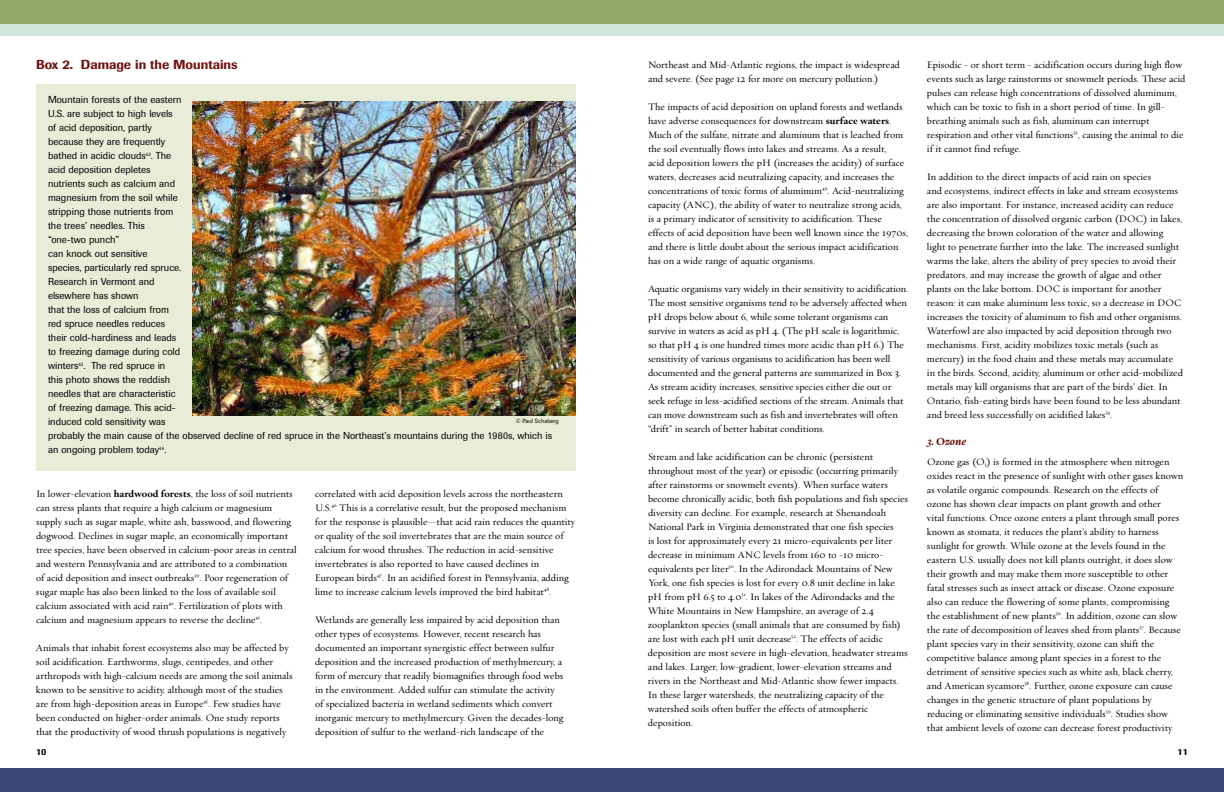
<style>
.page{position:relative;width:1224px;height:792px;background:#fff}
.page>*{position:absolute;margin:0;border:0;box-sizing:border-box;transform-origin:0 0}
.t1{font:500 13px "Imago";color:#701511}
.t2{font:italic 700 12px "Oakleaf";color:#701511}
.t3{font:10px/14px "Oakleaf";color:#000}
.t4{font:10px/14px "Imago";color:#000}
.t5{font:500 9px "Imago";color:#000}
.t6{font:6px "Imago";color:#000}
.s1{font-weight:700}
</style>
<div class="page">
<div style="left:612px;top:768px;width:612px;height:24px;background:#3c4676"></div>
<div style="left:612px;top:0;width:612px;height:24px;background:#92ab68"></div>
<div style="left:612px;top:24px;width:612px;height:12px;background:#d2e7dc"></div>
<div style="left:0;top:0;width:612px;height:24px;background:#92ab68"></div>
<div style="left:0;top:768px;width:612px;height:24px;background:#3c4676"></div>
<div style="left:0;top:24px;width:612px;height:12px;background:#d2e7dc"></div>
<div style="left:36px;top:84px;width:540px;height:387px;background:#e8edd7"></div>
<img style="left:193px;top:102px;width:383px;height:313px">
<h1 class="t1" style="left:36px;top:60px;width:203px">Box 2. Damage in the Mountains</h1>
<p class="t4" style="left:48px;top:93px;width:506px">Mountain forests of the eastern<br>U.S. are subject to high levels<br>of acid deposition, partly<br>because they are frequently<br>bathed in acidic clouds<sup>42</sup>. The<br>acid deposition depletes<br>nutrients such as calcium and<br>magnesium from the soil while<br>stripping those nutrients from<br>the trees’ needles. This<br>“one-two punch”<br>can knock out sensitive<br>species, particularly red spruce.<br>Research in Vermont and<br>elsewhere has shown<br>that the loss of calcium from<br>red spruce needles reduces<br>their cold-hardiness and leads<br>to freezing damage during cold<br>winters<sup>43</sup>. The red spruce in<br>this photo shows the reddish<br>needles that are characteristic<br>of freezing damage. This acid-<br>induced cold sensitivity was<br>probably the main cause of the observed decline of red spruce in the Northeast’s mountains during the 1980s, which is an ongoing problem today<sup>44</sup>.</p>
<p class="t6" style="left:516px;top:419px;width:45px">© Paul Schaberg</p>
<p class="t3" style="left:36px;top:487px;width:262px">In lower-elevation <span class="s1">hardwood forests</span>, the loss of soil nutrients can stress plants that require a high calcium or magnesium supply such as sugar maple, white ash, basswood, and flowering dogwood. Declines in sugar maple, an economically important tree species, have been observed in calcium-poor areas in central and western Pennsylvania and are attributed to a combination of acid deposition and insect outbreaks<sup>39</sup>. Poor regeneration of sugar maple has also been linked to the loss of available soil calcium associated with acid rain<sup>40</sup>. Fertilization of plots with calcium and magnesium appears to reverse the decline<sup>41</sup>.</p>
<p class="t3" style="left:36px;top:641px;width:258px">Animals that inhabit forest ecosystems also may be affected by soil acidification. Earthworms, slugs, centipedes, and other arthropods with high-calcium needs are among the soil animals known to be sensitive to acidity, although most of the studies are from high-deposition areas in Europe<sup>45</sup>. Few studies have been conducted on higher-order animals. One study reports that the productivity of wood thrush populations is negatively</p>
<p class="t5" style="left:36px;top:749px;width:12px">10</p>
<p class="t3" style="left:315px;top:487px;width:262px">correlated with acid deposition levels across the northeastern U.S.<sup>46</sup> This is a correlative result, but the proposed mechanism for the response is plausible—that acid rain reduces the quantity or quality of the soil invertebrates that are the main source of calcium for wood thrushes. The reduction in acid-sensitive invertebrates is also reported to have caused declines in European birds<sup>47</sup>. In an acidified forest in Pennsylvania, adding lime to increase calcium levels improved the bird habitat<sup>48</sup>.</p>
<p class="t3" style="left:315px;top:613px;width:250px">Wetlands are generally less impaired by acid deposition than other types of ecosystems. However, recent research has documented an important synergistic effect between sulfur deposition and the increased production of methylmercury, a form of mercury that readily biomagnifies through food webs in the environment. Added sulfur can stimulate the activity of specialized bacteria in wetland sediments which convert inorganic mercury to methylmercury. Given the decades-long deposition of sulfur to the wetland-rich landscape of the</p>
<p class="t3" style="left:648px;top:58px;width:253px">Northeast and Mid-Atlantic regions, the impact is widespread and severe. (See page 12 for more on mercury pollution.)</p>
<p class="t3" style="left:648px;top:100px;width:262px">The impacts of acid deposition on upland forests and wetlands have adverse consequences for downstream <span class="s1">surface waters</span>.<br>Much of the sulfate, nitrate and aluminum that is leached from the soil eventually flows into lakes and streams. As a result,<br>acid deposition lowers the pH (increases the acidity) of surface waters, decreases acid neutralizing capacity, and increases the concentrations of toxic forms of aluminum<sup>49</sup>. Acid-neutralizing capacity (ANC), the ability of water to neutralize strong acids, is a primary indicator of sensitivity to acidification. These effects of acid deposition have been well known since the 1970s, and there is little doubt about the serious impact acidification has on a wide range of aquatic organisms.</p>
<p class="t3" style="left:648px;top:282px;width:262px">Aquatic organisms vary widely in their sensitivity to acidification.<br>The most sensitive organisms tend to be adversely affected when pH drops below about 6, while some tolerant organisms can survive in waters as acid as pH 4. (The pH scale is logarithmic, so that pH 4 is one hundred times more acidic than pH 6.) The sensitivity of various organisms to acidification has been well documented and the general patterns are summarized in Box 3.<br>As stream acidity increases, sensitive species either die out or seek refuge in less-acidified sections of the stream. Animals that can move downstream such as fish and invertebrates will often “drift” in search of better habitat conditions.</p>
<p class="t3" style="left:648px;top:450px;width:262px">Stream and lake acidification can be chronic (persistent throughout most of the year) or episodic (occurring primarily after rainstorms or snowmelt events). When surface waters become chronically acidic, both fish populations and fish species diversity can decline. For example, research at Shenandoah National Park in Virginia demonstrated that one fish species<br>is lost for approximately every 21 micro-equivalents per liter decrease in minimum ANC levels from 160 to -10 micro&shy;equivalents per liter<sup>50</sup>. In the Adirondack Mountains of New York, one fish species is lost for every 0.8 unit decline in lake pH from pH 6.5 to 4.0<sup>51</sup>. In lakes of the Adirondacks and the White Mountains in New Hampshire, an average of 2.4 zooplankton species (small animals that are consumed by fish) are lost with each pH unit decrease<sup>52</sup>. The effects of acidic deposition are most severe in high-elevation, headwater streams and lakes. Larger, low-gradient, lower-elevation streams and rivers in the Northeast and Mid-Atlantic show fewer impacts.<br>In these larger watersheds, the neutralizing capacity of the watershed soils often buffer the effects of atmospheric deposition.</p>
<p class="t3" style="left:927px;top:58px;width:260px">Episodic - or short term - acidification occurs during high flow events such as large rainstorms or snowmelt periods. These acid pulses can release high concentrations of dissolved aluminum, which can be toxic to fish in a short period of time. In gill&shy;breathing animals such as fish, aluminum can interrupt respiration and other vital functions<sup>53</sup>, causing the animal to die if it cannot find refuge.</p>
<p class="t3" style="left:927px;top:170px;width:258px">In addition to the direct impacts of acid rain on species<br>and ecosystems, indirect effects in lake and stream ecosystems are also important. For instance, increased acidity can reduce the concentration of dissolved organic carbon (DOC) in lakes, decreasing the brown coloration of the water and allowing light to penetrate further into the lake. The increased sunlight warms the lake, alters the ability of prey species to avoid their predators, and may increase the growth of algae and other plants on the lake bottom. DOC is important for another reason: it can make aluminum less toxic, so a decrease in DOC increases the toxicity of aluminum to fish and other organisms.<br>Waterfowl are also impacted by acid deposition through two mechanisms. First, acidity mobilizes toxic metals (such as mercury) in the food chain and these metals may accumulate in the birds. Second, acidity, aluminum or other acid-mobilized metals may kill organisms that are part of the birds’ diet. In Ontario, fish-eating birds have been found to be less abundant and breed less successfully on acidified lakes<sup>54</sup>.</p>
<p class="t2" style="left:927px;top:434px;width:41px">3. Ozone</p>
<p class="t3" style="left:927px;top:455px;width:258px">Ozone gas (O<sub>3</sub>) is formed in the atmosphere when nitrogen oxides react in the presence of sunlight with other gases known as volatile organic compounds. Research on the effects of ozone has shown clear impacts on plant growth and other<br>vital functions. Once ozone enters a plant through small pores known as stomata, it reduces the plant’s ability to harness sunlight for growth. While ozone at the levels found in the eastern U.S. usually does not kill plants outright, it does slow their growth and may make them more susceptible to other fatal stresses such as insect attack or disease. Ozone exposure also can reduce the flowering of some plants, compromising the establishment of new plants<sup>56</sup>. In addition, ozone can slow the rate of decomposition of leaves shed from plants<sup>57</sup>. Because plant species vary in their sensitivity, ozone can shift the competitive balance among plant species in a forest to the detriment of sensitive species such as white ash, black cherry, and American sycamore<sup>58</sup>. Further, ozone exposure can cause changes in the genetic structure of plant populations by reducing or eliminating sensitive individuals<sup>59</sup>. Studies show that ambient levels of ozone can decrease forest productivity</p>
<p class="t5" style="left:1178px;top:749px;width:12px">11</p>
</div>
